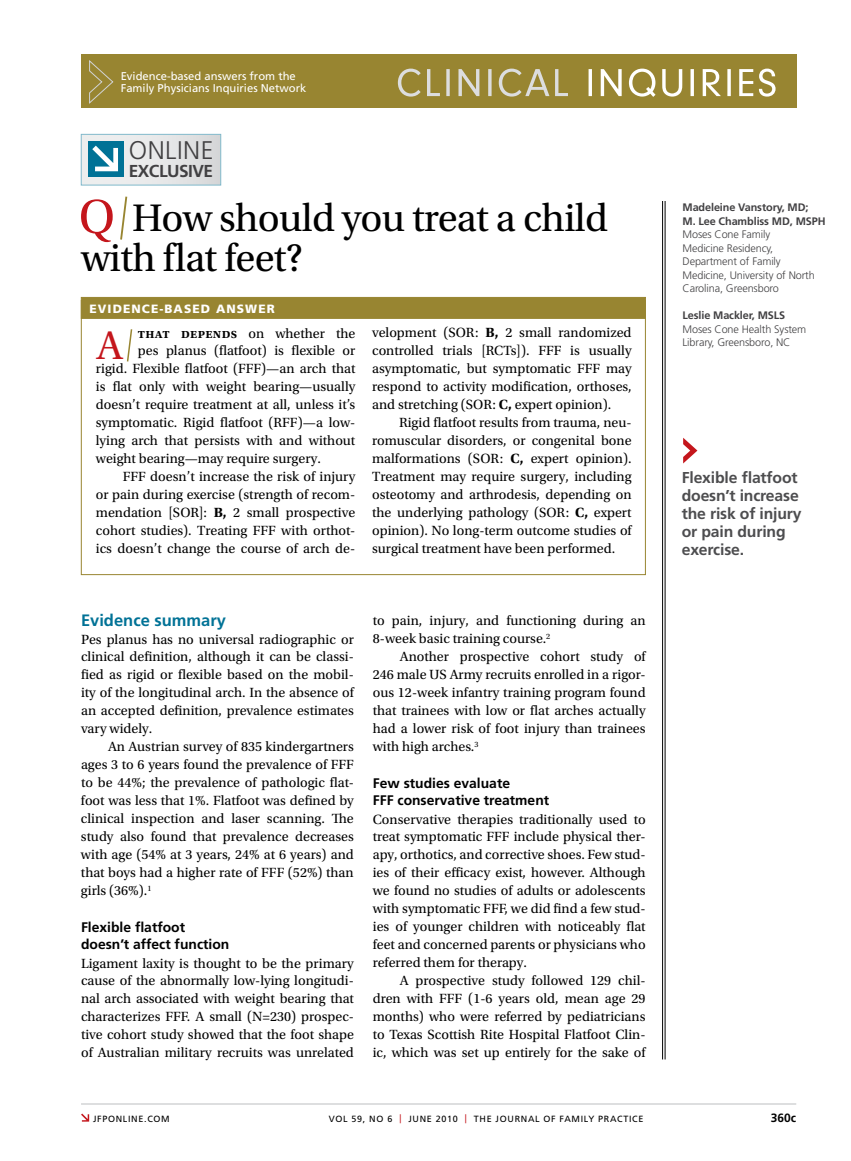
<style>
.page{position:relative;width:851px;height:1161px;background:#fff}
.page>*{position:absolute;margin:0;border:0;box-sizing:border-box;transform-origin:0 0}
.t1{font:42px "Utopia Std";color:#c4161c}
.t2{font:40.5px/40.5px "Utopia Std";letter-spacing:-.015em;color:#000}
.t3{font:300 25.5px "Frutiger LT Std";color:#414042}
.t4{font:700 17.25px "Frutiger LT Std";color:#414042}
.t5{font:700 16.5px "Frutiger LT Std";color:#007296}
.t6{font:700 15.75px/18px "Frutiger LT Std";letter-spacing:-.01em;color:#4d4d4f}
.t7{font:14.1px/18px "Utopia Std";color:#000;text-align:justify}
.t8{font:700 13.8px/18px "Frutiger LT Std";color:#000}
.t9{font:900 12px "Frutiger LT Std";letter-spacing:.09em;color:#fff}
.t10{font:700 12px "Frutiger LT Std";color:#000}
.t11{font:11.25px/12.1px "Frutiger LT Std";color:#fff}
.t12{font:300 10.8px/13.5px "Frutiger LT Std";letter-spacing:-.01em;color:#414042}
.t13{font:700 10.8px/13.5px "Frutiger LT Std";letter-spacing:-.01em;color:#414042}
.t14{font:9px "Frutiger LT Std";letter-spacing:.075em;color:#000}
.s1{font-weight:600}
.s2{font-weight:700}
.s3{color:#c4161c}
</style>
<div class="page">
<hr style="left:664px;top:201px;width:1px;height:858px;background:#000">
<hr style="left:662px;top:201px;width:1px;height:858px;background:#000">
<hr style="left:81px;top:1104px;width:715px;height:1px;background:#bcbec0">
<svg style="left:683px;top:438px;width:14px;height:26px"></svg>
<div style="left:81px;top:54px;width:715px;height:54px;background:#988531"></div>
<svg style="left:89px;top:60px;width:25px;height:44px"></svg>
<svg style="left:398px;top:69px;width:170px;height:28px"></svg>
<svg style="left:588px;top:69px;width:187px;height:28px"></svg>
<svg style="left:81px;top:1114px;width:8px;height:8px"></svg>
<svg style="left:81px;top:199px;width:32px;height:43px"></svg>
<svg style="left:120px;top:196px;width:8px;height:44px"></svg>
<div style="left:81px;top:297px;width:564px;height:22px;background:#988531;border:1px solid #988531"></div>
<svg style="left:126px;top:329px;width:7px;height:33px"></svg>
<div style="left:81px;top:134px;width:140px;height:51px;background:linear-gradient(to right,#f2f3f3,#dadbdc)"></div>
<div style="left:88px;top:141px;width:36px;height:36px;background:#007296"></div>
<svg style="left:92px;top:146px;width:26px;height:25px"></svg>
<p class="t11" style="left:121px;top:70px;width:187px">Evidence-based answers from the<br>Family Physicians Inquiries Network</p>
<h3 class="t3" style="left:129px;top:136px;width:86px">Online</h3>
<p class="t4" style="left:129px;top:161px;width:75px">Exclusive</p>
<h2 class="t2" style="left:81px;top:198px;width:528px;text-indent:51px">How should you treat a child with flat feet?</h2>
<p class="t9" style="left:89px;top:301px;width:187px">EVIDENCE-BASED ANSWER</p>
<h1 class="t1" style="left:97px;top:323px;width:28px">A</h1>
<p class="t7" style="left:138px;top:324px;width:219px"><span class="s1">that depends</span> on whether the</p>
<p class="t7" style="left:372px;top:324px;width:261px">velopment (SOR: <span class="s2">B,</span> 2 small randomized controlled trials [RCTs]). FFF is usually asymptomatic, but symptomatic FFF may respond to activity modification, orthoses, and stretching (SOR: <span class="s2">C,</span> expert opinion).</p>
<p class="t7" style="left:372px;top:414px;width:261px;text-indent:27px">Rigid flatfoot results from trauma, neu&shy;romuscular disorders, or congenital bone malformations (SOR: <span class="s2">C,</span> expert opinion).<br>Treatment may require surgery, including osteotomy and arthrodesis, depending on the underlying pathology (SOR: <span class="s2">C,</span> expert opinion). No long-term outcome studies of surgical treatment have been performed.</p>
<p class="t7" style="left:138px;top:342px;width:219px">pes planus (flatfoot) is flexible or</p>
<p class="t7" style="left:96px;top:360px;width:261px">rigid. Flexible flatfoot (FFF)—an arch that</p>
<p class="t7" style="left:96px;top:378px;width:261px">is flat only with weight bearing—usually</p>
<p class="t7" style="left:96px;top:396px;width:261px">doesn’t require treatment at all, unless it’s</p>
<p class="t7" style="left:96px;top:414px;width:261px">symptomatic. Rigid flatfoot (RFF)—a low-</p>
<p class="t7" style="left:96px;top:432px;width:261px">lying arch that persists with and without</p>
<p class="t7" style="left:96px;top:450px;width:226px">weight bearing—may require surgery.</p>
<p class="t7" style="left:123px;top:468px;width:234px">FFF doesn’t increase the risk of injury</p>
<p class="t7" style="left:96px;top:486px;width:261px">or pain during exercise (strength of recom-</p>
<p class="t7" style="left:96px;top:504px;width:261px">mendation [SOR]: <span class="s2">B,</span> 2 small prospective</p>
<p class="t7" style="left:96px;top:522px;width:261px">cohort studies). Treating FFF with orthot-</p>
<p class="t7" style="left:96px;top:540px;width:261px">ics doesn’t change the course of arch de-</p>
<p class="t5" style="left:81px;top:610px;width:146px">Evidence summary</p>
<p class="t7" style="left:81px;top:630px;width:274px">Pes planus has no universal radiographic or clinical definition, although it can be classi&shy;fied as rigid or flexible based on the mobil&shy;ity of the longitudinal arch. In the absence of an accepted definition, prevalence estimates vary widely.</p>
<p class="t7" style="left:81px;top:738px;width:274px;text-indent:27px">An Austrian survey of 835 kindergartners ages 3 to 6 years found the prevalence of FFF to be 44%; the prevalence of pathologic flat&shy;foot was less that 1%. Flatfoot was defined by clinical inspection and laser scanning. The study also found that prevalence decreases with age (54% at 3 years, 24% at 6 years) and that boys had a higher rate of FFF (52%) than girls (36%).<sup>1</sup></p>
<p class="t8" style="left:81px;top:918px;width:150px">Flexible flatfoot doesn’t affect function</p>
<p class="t7" style="left:81px;top:954px;width:274px">Ligament laxity is thought to be the primary cause of the abnormally low-lying longitudi&shy;nal arch associated with weight bearing that characterizes FFF. A small (N=230) prospec&shy;tive cohort study showed that the foot shape of Australian military recruits was unrelated</p>
<p class="t7" style="left:373px;top:612px;width:274px">to pain, injury, and functioning during an<br>8-week basic training course.<sup>2</sup></p>
<p class="t7" style="left:373px;top:648px;width:274px;text-indent:27px">Another prospective cohort study of 246 male US Army recruits enrolled in a rigor&shy;ous 12-week infantry training program found that trainees with low or flat arches actually had a lower risk of foot injury than trainees with high arches.<sup>3</sup></p>
<p class="t8" style="left:373px;top:774px;width:178px">Few studies evaluate<br>FFF conservative treatment</p>
<p class="t7" style="left:373px;top:810px;width:274px">Conservative therapies traditionally used to treat symptomatic FFF include physical ther&shy;apy, orthotics, and corrective shoes. Few stud&shy;ies of their efficacy exist, however. Although we found no studies of adults or adolescents with symptomatic FFF, we did find a few stud&shy;ies of younger children with noticeably flat feet and concerned parents or physicians who referred them for therapy.</p>
<p class="t7" style="left:372px;top:972px;width:274px;text-indent:27px">A prospective study followed 129 chil&shy;dren with FFF (1-6 years old, mean age 29 months) who were referred by pediatricians to Texas Scottish Rite Hospital Flatfoot Clin&shy;ic, which was set up entirely for the sake of</p>
<p class="t13" style="left:682px;top:201px;width:145px">Madeleine Vanstory, MD;<br>M. Lee Chambliss MD, MSPH</p>
<p class="t12" style="left:682px;top:228px;width:134px">Moses Cone Family<br>Medicine Residency,<br>Department of Family<br>Medicine, University of North<br>Carolina, Greensboro</p>
<p class="t13" style="left:682px;top:309px;width:104px">Leslie Mackler, MSLS</p>
<p class="t12" style="left:682px;top:322px;width:125px">Moses Cone Health System<br>Library, Greensboro, NC</p>
<p class="t6" style="left:681px;top:468px;width:121px">Flexible flatfoot doesn’t increase the risk of injury or pain during exercise.</p>
<p class="t14" style="left:93px;top:1113px;width:41px">jfpon line</p>
<p class="t14" style="left:144px;top:1113px;width:27px">.com</p>
<p class="t14" style="left:329px;top:1113px;width:314px">Vol 59, No 6 <span class="s3">|</span> june 2010 <span class="s3">|</span> The Journal of Fami ly Practice</p>
<p class="t10" style="left:770px;top:1111px;width:27px">360c</p>
</div>
